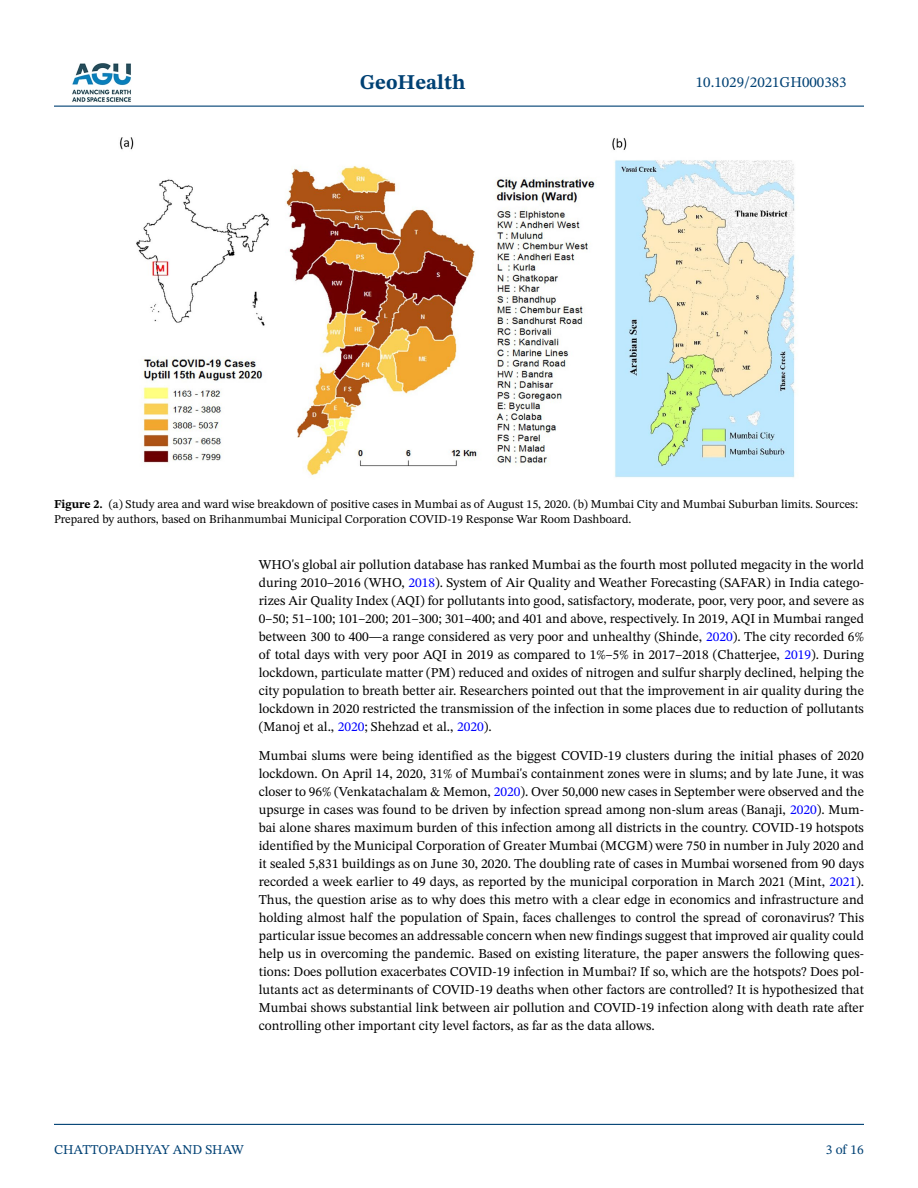
<style>
.page{position:relative;width:918px;height:1188px;background:#fff}
.page>*{position:absolute;margin:0;border:0;box-sizing:border-box;transform-origin:0 0}
.t1{font:700 21px "STIX Two Text";color:#004174}
.t2{font:15px "STIX Two Text";color:#004174}
.t3{font:13.5px/18px "STIX Two Text";color:#000;text-align:justify}
.t4{font:13.5px "STIX Two Text";color:#004174}
.t5{font:12px/15px "STIX Two Text";color:#000}
.s1{font-weight:700}
.s2{color:#00f}
</style>
<div class="page">
<hr style="left:54px;top:106px;width:810px;height:1px;background:#004174">
<hr style="left:54px;top:1124px;width:810px;height:1px;background:#004174">
<img style="left:72px;top:63px;width:59px;height:39px">
<img style="left:119px;top:137px;width:676px;height:341px">
<h1 class="t1" style="left:360px;top:67px;width:107px">GeoHealth</h1>
<p class="t2" style="left:696px;top:72px;width:152px">10.1029/2021GH000383</p>
<p class="t5" style="left:54px;top:496px;width:806px"><span class="s1">Figure 2.</span> (a) Study area and ward wise breakdown of positive cases in Mumbai as of August 15, 2020. (b) Mumbai City and Mumbai Suburban limits. Sources:<br>Prepared by authors, based on Brihanmumbai Municipal Corporation COVID-19 Response War Room Dashboard.</p>
<p class="t3" style="left:259px;top:556px;width:607px">WHO's global air pollution database has ranked Mumbai as the fourth most polluted megacity in the world during 2010–2016 (WHO, <span class="s2">2018</span>). System of Air Quality and Weather Forecasting (SAFAR) in India catego&shy;rizes Air Quality Index (AQI) for pollutants into good, satisfactory, moderate, poor, very poor, and severe as 0–50; 51–100; 101–200; 201–300; 301–400; and 401 and above, respectively. In 2019, AQI in Mumbai ranged between 300 to 400—a range considered as very poor and unhealthy (Shinde, <span class="s2">2020</span>). The city recorded 6% of total days with very poor AQI in 2019 as compared to 1%–5% in 2017–2018 (Chatterjee, <span class="s2">2019</span>). During lockdown, particulate matter (PM) reduced and oxides of nitrogen and sulfur sharply declined, helping the city population to breath better air. Researchers pointed out that the improvement in air quality during the lockdown in 2020 restricted the transmission of the infection in some places due to reduction of pollutants (Manoj et al., <span class="s2">2020</span>; Shehzad et al., <span class="s2">2020</span>).</p>
<p class="t3" style="left:259px;top:746px;width:607px">Mumbai slums were being identified as the biggest COVID-19 clusters during the initial phases of 2020 lockdown. On April 14, 2020, 31% of Mumbai's containment zones were in slums; and by late June, it was closer to 96% (Venkatachalam &amp; Memon, <span class="s2">2020</span>). Over 50,000 new cases in September were observed and the upsurge in cases was found to be driven by infection spread among non-slum areas (Banaji, <span class="s2">2020</span>). Mum&shy;bai alone shares maximum burden of this infection among all districts in the country. COVID-19 hotspots identified by the Municipal Corporation of Greater Mumbai (MCGM) were 750 in number in July 2020 and it sealed 5,831 buildings as on June 30, 2020. The doubling rate of cases in Mumbai worsened from 90 days recorded a week earlier to 49 days, as reported by the municipal corporation in March 2021 (Mint, <span class="s2">2021</span>).<br>Thus, the question arise as to why does this metro with a clear edge in economics and infrastructure and holding almost half the population of Spain, faces challenges to control the spread of coronavirus? This particular issue becomes an addressable concern when new findings suggest that improved air quality could help us in overcoming the pandemic. Based on existing literature, the paper answers the following ques&shy;tions: Does pollution exacerbates COVID-19 infection in Mumbai? If so, which are the hotspots? Does pol&shy;lutants act as determinants of COVID-19 deaths when other factors are controlled? It is hypothesized that Mumbai shows substantial link between air pollution and COVID-19 infection along with death rate after controlling other important city level factors, as far as the data allows.</p>
<p class="t4" style="left:54px;top:1140px;width:191px">CHATTOPADHYAY AND SHAW</p>
<p class="t4" style="left:826px;top:1140px;width:40px">3 of 16</p>
</div>
